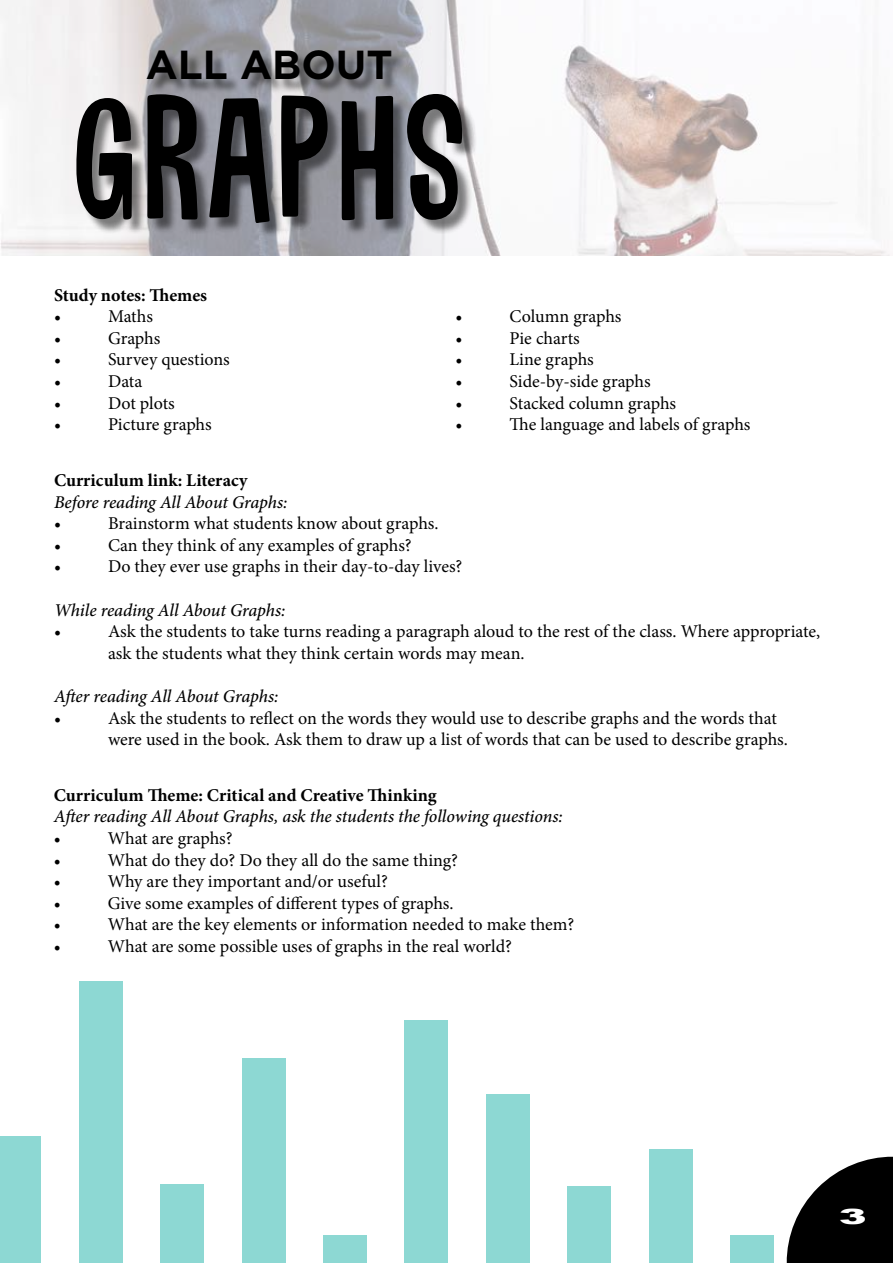
<style>
.page{position:relative;width:893px;height:1263px;background:#fff}
.page>*{position:absolute;margin:0;border:0;box-sizing:border-box;transform-origin:0 0}
.t1{font:177px "Sunbeat";letter-spacing:.04em;color:#000}
.t2{font:700 40.5px "Gotham";color:#000}
.t3{font:900 21px "Arial";color:#fff;scale:2 1}
.t4{font:18px/21.6px "Minion Pro";letter-spacing:-.005em;color:#000}
.t5{font:italic 500 18px "Minion Pro";letter-spacing:-.01em;color:#000}
.t6{font:700 18px "Minion Pro";color:#000}
</style>
<div class="page">
<img style="left:0;top:0;width:890px;height:255px">
<svg style="left:1px;top:981px;width:773px;height:282px"></svg>
<svg style="left:786px;top:1156px;width:107px;height:107px"></svg>
<div style="left:150px;top:53px;width:256px;height:42px;background:#000;opacity:.5"></div>
<div style="left:78px;top:96px;width:399px;height:142px;background:#000;opacity:.5"></div>
<h2 class="t2" style="left:146px;top:41px;width:248px">ALL ABOUT</h2>
<h1 class="t1" style="left:73px;top:66px;width:394px">GRAPHS</h1>
<p class="t6" style="left:54px;top:282px;width:155px">Study notes: Themes</p>
<p class="t4" style="left:54px;top:306px;width:9px">•</p>
<p class="t4" style="left:108px;top:306px;width:46px">Maths</p>
<p class="t4" style="left:54px;top:327px;width:9px">•</p>
<p class="t4" style="left:108px;top:327px;width:54px">Graphs</p>
<p class="t4" style="left:54px;top:349px;width:9px">•</p>
<p class="t4" style="left:108px;top:349px;width:123px">Survey questions</p>
<p class="t4" style="left:54px;top:370px;width:9px">•</p>
<p class="t4" style="left:108px;top:370px;width:36px">Data</p>
<p class="t4" style="left:54px;top:392px;width:9px">•</p>
<p class="t4" style="left:108px;top:392px;width:68px">Dot plots</p>
<p class="t4" style="left:54px;top:414px;width:9px">•</p>
<p class="t4" style="left:108px;top:414px;width:105px">Picture graphs</p>
<p class="t4" style="left:455px;top:306px;width:9px">•</p>
<p class="t4" style="left:509px;top:306px;width:113px">Column graphs</p>
<p class="t4" style="left:455px;top:327px;width:9px">•</p>
<p class="t4" style="left:509px;top:327px;width:72px">Pie charts</p>
<p class="t4" style="left:455px;top:349px;width:9px">•</p>
<p class="t4" style="left:509px;top:349px;width:86px">Line graphs</p>
<p class="t4" style="left:455px;top:370px;width:9px">•</p>
<p class="t4" style="left:509px;top:370px;width:143px">Side-by-side graphs</p>
<p class="t4" style="left:455px;top:392px;width:9px">•</p>
<p class="t4" style="left:509px;top:392px;width:168px">Stacked column graphs</p>
<p class="t4" style="left:455px;top:414px;width:9px">•</p>
<p class="t4" style="left:509px;top:414px;width:242px">The language and labels of graphs</p>
<p class="t6" style="left:54px;top:468px;width:195px">Curriculum link: Literacy</p>
<p class="t5" style="left:54px;top:489px;width:235px">Before reading All About Graphs:</p>
<p class="t4" style="left:54px;top:513px;width:9px">•</p>
<p class="t4" style="left:108px;top:513px;width:332px">Brainstorm what students know about graphs.</p>
<p class="t4" style="left:54px;top:534px;width:9px">•</p>
<p class="t4" style="left:108px;top:534px;width:305px">Can they think of any examples of graphs?</p>
<p class="t4" style="left:54px;top:556px;width:9px">•</p>
<p class="t4" style="left:108px;top:556px;width:356px">Do they ever use graphs in their day-to-day lives?</p>
<p class="t5" style="left:54px;top:597px;width:233px">While reading All About Graphs:</p>
<p class="t4" style="left:54px;top:621px;width:9px">•</p>
<p class="t4" style="left:108px;top:621px;width:714px">Ask the students to take turns reading a paragraph aloud to the rest of the class. Where appropriate, ask the students what they think certain words may mean.</p>
<p class="t5" style="left:54px;top:684px;width:226px">After reading All About Graphs:</p>
<p class="t4" style="left:54px;top:707px;width:9px">•</p>
<p class="t4" style="left:108px;top:707px;width:681px">Ask the students to reflect on the words they would use to describe graphs and the words that were used in the book. Ask them to draw up a list of words that can be used to describe graphs.</p>
<p class="t6" style="left:54px;top:782px;width:384px">Curriculum Theme: Critical and Creative Thinking</p>
<p class="t5" style="left:54px;top:804px;width:511px">After reading All About Graphs, ask the students the following questions:</p>
<p class="t4" style="left:54px;top:827px;width:9px">•</p>
<p class="t4" style="left:108px;top:827px;width:126px">What are graphs?</p>
<p class="t4" style="left:54px;top:849px;width:9px">•</p>
<p class="t4" style="left:108px;top:849px;width:352px">What do they do? Do they all do the same thing?</p>
<p class="t4" style="left:54px;top:871px;width:9px">•</p>
<p class="t4" style="left:108px;top:871px;width:282px">Why are they important and/or useful?</p>
<p class="t4" style="left:54px;top:892px;width:9px">•</p>
<p class="t4" style="left:108px;top:892px;width:347px">Give some examples of different types of graphs.</p>
<p class="t4" style="left:54px;top:914px;width:9px">•</p>
<p class="t4" style="left:108px;top:914px;width:468px">What are the key elements or information needed to make them?</p>
<p class="t4" style="left:54px;top:935px;width:9px">•</p>
<p class="t4" style="left:108px;top:935px;width:406px">What are some possible uses of graphs in the real world?</p>
<p class="t3" style="left:839px;top:1201px;width:16px">3</p>
</div>
